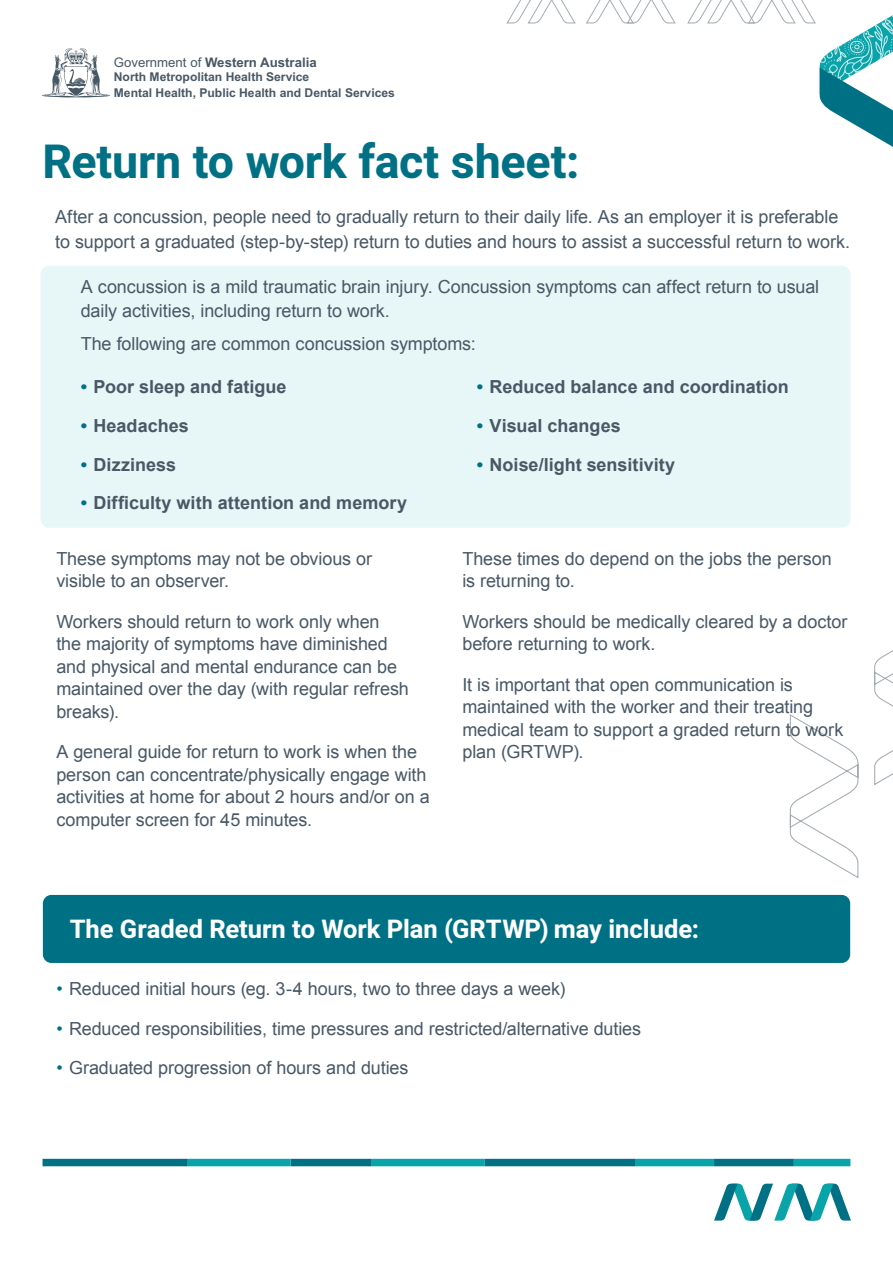
<style>
.page{position:relative;width:893px;height:1263px;background:#fff}
.page>*{position:absolute;margin:0;border:0;box-sizing:border-box;transform-origin:0 0}
.Title_H1{font:700 46.5px "Heebo";letter-spacing:-.005em;color:#007185}
.Sub_head_H2{font:700 25.5px "Heebo";color:#fff}
.Body_copy{font:18px/22.5px "Arial";letter-spacing:-.005em;color:#485865}
.bullets_2{font:18px/24.6px "Arial";letter-spacing:-.005em;color:#485865}
.t1{font:700 18px "Arial";color:#485865}
.t2{font:700 13.2px "Arial";color:#475865}
.t3{font:700 12.15px/16.4px "Arial";color:#475865}
.s1{font-weight:400}
.s2{color:#007185}
</style>
<div class="page">
<div style="left:41px;top:266px;width:809px;height:262px;background:#e7f6f7;border-radius:9px"></div>
<svg style="left:789px;top:650px;width:104px;height:229px"></svg>
<svg style="left:506px;top:0;width:70px;height:24px"></svg>
<svg style="left:586px;top:0;width:90px;height:24px"></svg>
<svg style="left:687px;top:0;width:206px;height:147px"></svg>
<svg style="left:42px;top:48px;width:68px;height:49px"></svg>
<div style="left:43px;top:895px;width:807px;height:68px;background:#007185;border-radius:9px"></div>
<div style="left:794px;top:1159px;width:56px;height:7px;background:#09a4aa"></div>
<div style="left:714px;top:1159px;width:80px;height:7px;background:#007185"></div>
<div style="left:636px;top:1159px;width:78px;height:7px;background:#09a4aa"></div>
<div style="left:484px;top:1159px;width:152px;height:7px;background:#007185"></div>
<div style="left:372px;top:1159px;width:112px;height:7px;background:#09a4aa"></div>
<div style="left:291px;top:1159px;width:81px;height:7px;background:#007185"></div>
<div style="left:188px;top:1159px;width:103px;height:7px;background:#09a4aa"></div>
<div style="left:43px;top:1159px;width:145px;height:7px;background:#007185"></div>
<svg style="left:714px;top:1184px;width:137px;height:36px"></svg>
<p class="t2" style="left:114px;top:54px;width:204px"><span class="s1">Government of</span> Western Australia</p>
<p class="t3" style="left:114px;top:68px;width:283px">North Metropolitan Health Service<br>Mental Health, Public Health and Dental Services</p>
<h1 class="Title_H1" style="left:43px;top:129px;width:538px">Return to work fact sheet:</h1>
<p class="Body_copy" style="left:55px;top:205px;width:796px;line-height:24.6px">After a concussion, people need to gradually return to their daily life. As an employer it is preferable to support a graduated (step-by-step) return to duties and hours to assist a successful return to work.</p>
<p class="bullets_2" style="left:81px;top:274px;width:740px">A concussion is a mild traumatic brain injury. Concussion symptoms can affect return to usual daily activities, including return to work.</p>
<p class="bullets_2" style="left:81px;top:332px;width:396px">The following are common concussion symptoms:</p>
<p class="t1" style="left:81px;top:375px;width:207px"><span class="s2">•</span> Poor sleep and fatigue</p>
<p class="t1" style="left:81px;top:414px;width:110px"><span class="s2">•</span> Headaches</p>
<p class="t1" style="left:81px;top:452px;width:97px"><span class="s2">•</span> Dizziness</p>
<p class="t1" style="left:81px;top:491px;width:328px"><span class="s2">•</span> Difficulty with attention and memory</p>
<p class="t1" style="left:477px;top:375px;width:313px"><span class="s2">•</span> Reduced balance and coordination</p>
<p class="t1" style="left:477px;top:414px;width:145px"><span class="s2">•</span> Visual changes</p>
<p class="t1" style="left:477px;top:452px;width:200px"><span class="s2">•</span> Noise/light sensitivity</p>
<p class="Body_copy" style="left:56px;top:547px;width:317px">These symptoms may not be obvious or visible to an observer.</p>
<p class="Body_copy" style="left:56px;top:610px;width:354px">Workers should return to work only when the majority of symptoms have diminished and physical and mental endurance can be maintained over the day (with regular refresh breaks).</p>
<p class="Body_copy" style="left:56px;top:740px;width:375px">A general guide for return to work is when the person can concentrate/physically engage with activities at home for about 2 hours and/or on a computer screen for 45 minutes.</p>
<p class="Body_copy" style="left:462px;top:547px;width:371px">These times do depend on the jobs the person is returning to.</p>
<p class="Body_copy" style="left:462px;top:610px;width:386px">Workers should be medically cleared by a doctor before returning to work.</p>
<p class="Body_copy" style="left:462px;top:673px;width:382px">It is important that open communication is maintained with the worker and their treating medical team to support a graded return to work plan (GRTWP).</p>
<h2 class="Sub_head_H2" style="left:70px;top:911px;width:631px">The Graded Return to Work Plan (GRTWP) may include:</h2>
<p class="Body_copy" style="left:56px;top:977px;width:510px"><span class="s2">•</span> Reduced initial hours (eg. 3-4 hours, two to three days a week)</p>
<p class="Body_copy" style="left:56px;top:1017px;width:586px"><span class="s2">•</span> Reduced responsibilities, time pressures and restricted/alternative duties</p>
<p class="Body_copy" style="left:56px;top:1056px;width:354px"><span class="s2">•</span> Graduated progression of hours and duties</p>
</div>
